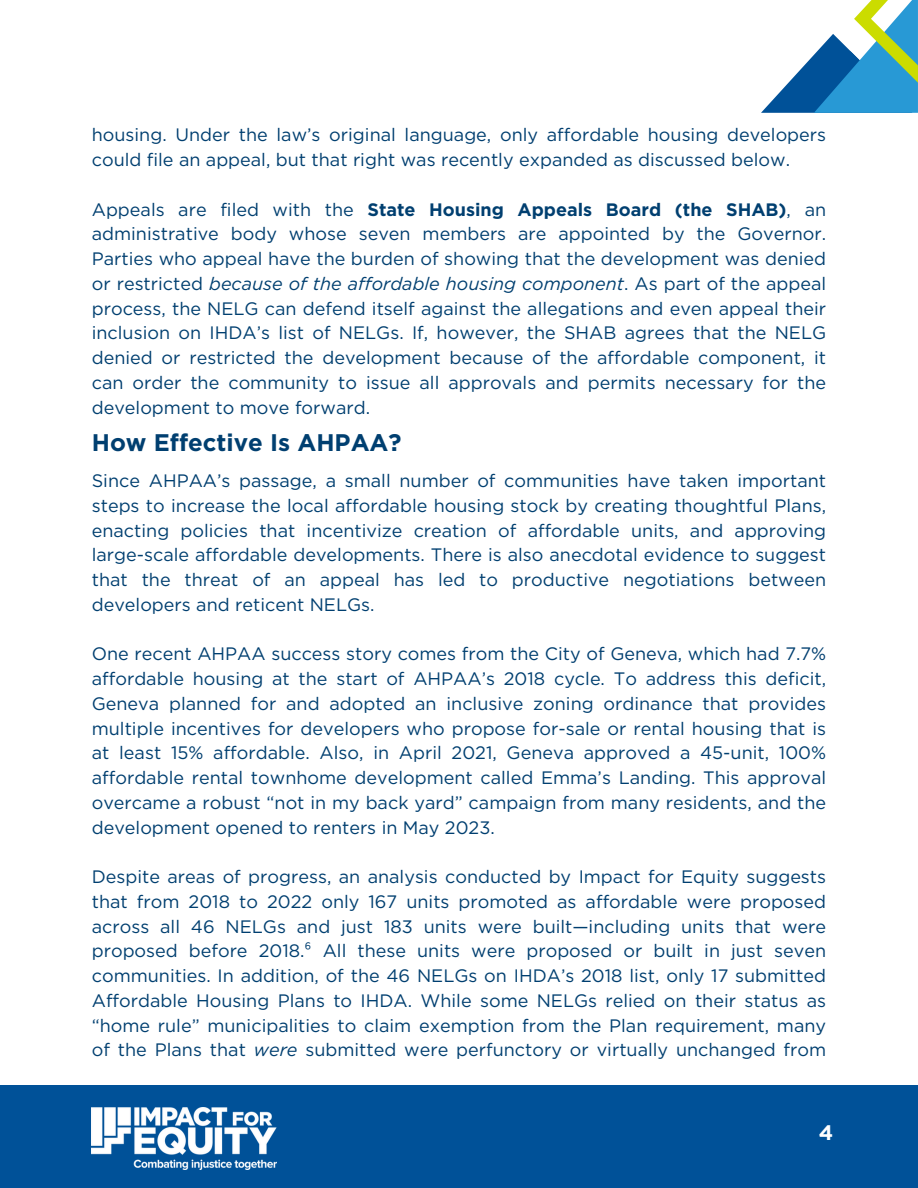
<style>
.page{position:relative;width:918px;height:1188px;background:#fff}
.page>*{position:absolute;margin:0;border:0;box-sizing:border-box;transform-origin:0 0}
.t1{font:700 24px "Gotham";color:#003f70}
.t2{font:700 21px "Gotham";color:#fff}
.t3{font:18px/24.8px "Gotham";color:#003f70;text-align:justify}
.s1{font-weight:700}
.s2{font-style:italic}
</style>
<div class="page">
<svg style="left:761px;top:0;width:157px;height:113px"></svg>
<div style="left:0;top:1085px;width:918px;height:103px;background:#005198"></div>
<img style="left:92px;top:1108px;width:184px;height:62px">
<p class="t3" style="left:92px;top:123px;width:736px">housing. Under the law’s original language, only affordable housing developers could file an appeal, but that right was recently expanded as discussed below.</p>
<p class="t3" style="left:92px;top:197px;width:736px">Appeals are filed with the <span class="s1">State Housing Appeals Board (the SHAB)</span>, an administrative body whose seven members are appointed by the Governor.<br>Parties who appeal have the burden of showing that the development was denied or restricted <span class="s2">because of the affordable housing component</span>. As part of the appeal process, the NELG can defend itself against the allegations and even appeal their inclusion on IHDA’s list of NELGs. If, however, the SHAB agrees that the NELG denied or restricted the development because of the affordable component, it can order the community to issue all approvals and permits necessary for the development to move forward.</p>
<p class="t1" style="left:92px;top:428px;width:311px">How Effective Is AHPAA?</p>
<h1 class="t3" style="left:92px;top:468px;width:736px">Since AHPAA’s passage, a small number of communities have taken important steps to increase the local affordable housing stock by creating thoughtful Plans, enacting policies that incentivize creation of affordable units, and approving large-scale affordable developments. There is also anecdotal evidence to suggest that the threat of an appeal has led to productive negotiations between developers and reticent NELGs.</h1>
<p class="t3" style="left:92px;top:642px;width:736px">One recent AHPAA success story comes from the City of Geneva, which had 7.7% affordable housing at the start of AHPAA’s 2018 cycle. To address this deficit, Geneva planned for and adopted an inclusive zoning ordinance that provides multiple incentives for developers who propose for-sale or rental housing that is at least 15% affordable. Also, in April 2021, Geneva approved a 45-unit, 100% affordable rental townhome development called Emma’s Landing. This approval overcame a robust “not in my back yard” campaign from many residents, and the development opened to renters in May 2023.</p>
<p class="t3" style="left:92px;top:864px;width:736px">Despite areas of progress, an analysis conducted by Impact for Equity suggests that from 2018 to 2022 only 167 units promoted as affordable were proposed across all 46 NELGs and just 183 units were built—including units that were proposed before 2018.⁶ All these units were proposed or built in just seven communities. In addition, of the 46 NELGs on IHDA’s 2018 list, only 17 submitted Affordable Housing Plans to IHDA. While some NELGs relied on their status as “home rule” municipalities to claim exemption from the Plan requirement, many of the Plans that <span class="s2">were</span> submitted were perfunctory or virtually unchanged from</p>
<p class="t2" style="left:820px;top:1120px;width:15px">2</p>
<p class="t2" style="left:819px;top:1120px;width:16px">4</p>
</div>
